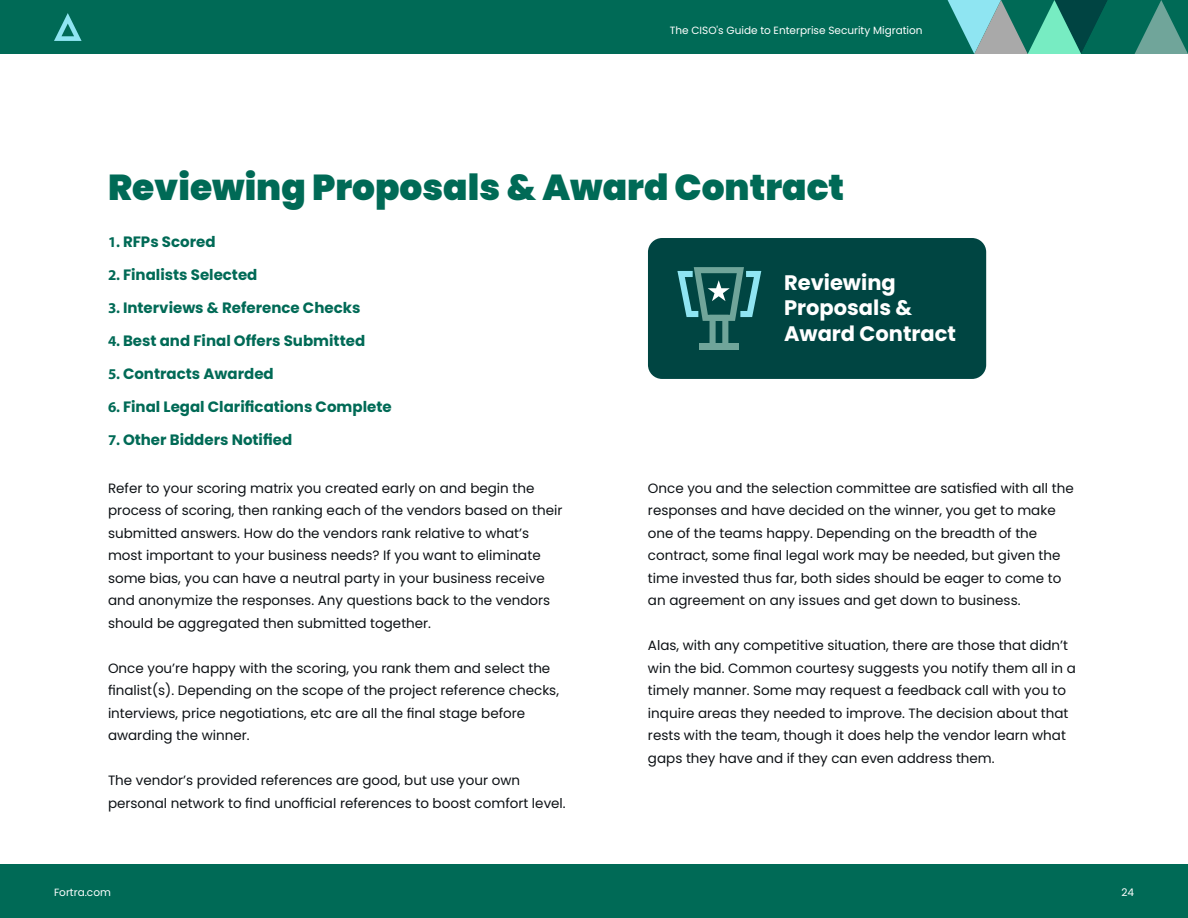
<style>
.page{position:relative;width:1188px;height:918px;background:#fff}
.page>*{position:absolute;margin:0;border:0;box-sizing:border-box;transform-origin:0 0}
.t1{font:900 36px "Poppins";color:#006a56}
.t2{font:700 21px/25.5px "Poppins";color:#fff}
.t3{font:700 15px "Poppins";color:#006a56}
.t4{font:13.5px/22.5px "Poppins";color:#0d1115}
.t5{font:10.5px "Poppins";color:#fff}
.s1{font-family:"Myriad Pro"}
</style>
<div class="page">
<div style="left:0;top:864px;width:1188px;height:54px;background:#006a56"></div>
<div style="left:0;top:0;width:1188px;height:54px;background:#006a56"></div>
<svg style="left:54px;top:13px;width:28px;height:28px"></svg>
<svg style="left:948px;top:0;width:240px;height:54px"></svg>
<div style="left:648px;top:238px;width:338px;height:141px;background:#004542;border-radius:14px"></div>
<svg style="left:677px;top:267px;width:84px;height:83px"></svg>
<p class="t5" style="left:670px;top:24px;width:254px">The CISO's Guide to Enterprise Security Migration</p>
<h1 class="t1" style="left:108px;top:166px;width:738px">Reviewing Proposals &amp; Award Contract</h1>
<p class="t3" style="left:108px;top:233px;width:109px"><span class="s1">1.</span> RFPs Scored</p>
<p class="t3" style="left:108px;top:266px;width:151px"><span class="s1">2.</span> Finalists Selected</p>
<p class="t3" style="left:108px;top:299px;width:254px"><span class="s1">3.</span> Interviews &amp; Reference Checks</p>
<p class="t3" style="left:108px;top:332px;width:259px"><span class="s1">4.</span> Best and Final Offers Submitted</p>
<p class="t3" style="left:108px;top:365px;width:167px"><span class="s1">5.</span> Contracts Awarded</p>
<p class="t3" style="left:108px;top:398px;width:285px"><span class="s1">6.</span> Final Legal Clarifications Complete</p>
<p class="t3" style="left:108px;top:431px;width:186px"><span class="s1">7.</span> Other Bidders Notified</p>
<p class="t4" style="left:108px;top:477px;width:456px">Refer to your scoring matrix you created early on and begin the process of scoring, then ranking each of the vendors based on their submitted answers. How do the vendors rank relative to what’s most important to your business needs? If you want to eliminate some bias, you can have a neutral party in your business receive and anonymize the responses. Any questions back to the vendors should be aggregated then submitted together.</p>
<p class="t4" style="left:108px;top:657px;width:453px">Once you’re happy with the scoring, you rank them and select the finalist(s). Depending on the scope of the project reference checks, interviews, price negotiations, etc are all the final stage before awarding the winner.</p>
<p class="t4" style="left:108px;top:770px;width:459px">The vendor’s provided references are good, but use your own personal network to find unofficial references to boost comfort level.</p>
<h2 class="t2" style="left:784px;top:270px;width:173px">Reviewing<br>Proposals &amp;<br>Award Contract</h2>
<p class="t4" style="left:648px;top:477px;width:427px">Once you and the selection committee are satisfied with all the responses and have decided on the winner, you get to make one of the teams happy. Depending on the breadth of the contract, some final legal work may be needed, but given the time invested thus far, both sides should be eager to come to an agreement on any issues and get down to business.</p>
<p class="t4" style="left:648px;top:635px;width:430px">Alas, with any competitive situation, there are those that didn’t win the bid. Common courtesy suggests you notify them all in a timely manner. Some may request a feedback call with you to inquire areas they needed to improve. The decision about that rests with the team, though it does help the vendor learn what gaps they have and if they can even address them.</p>
<p class="t5" style="left:54px;top:887px;width:58px">Fortra.com</p>
<p class="t5" style="left:1121px;top:887px;width:14px">24</p>
</div>
